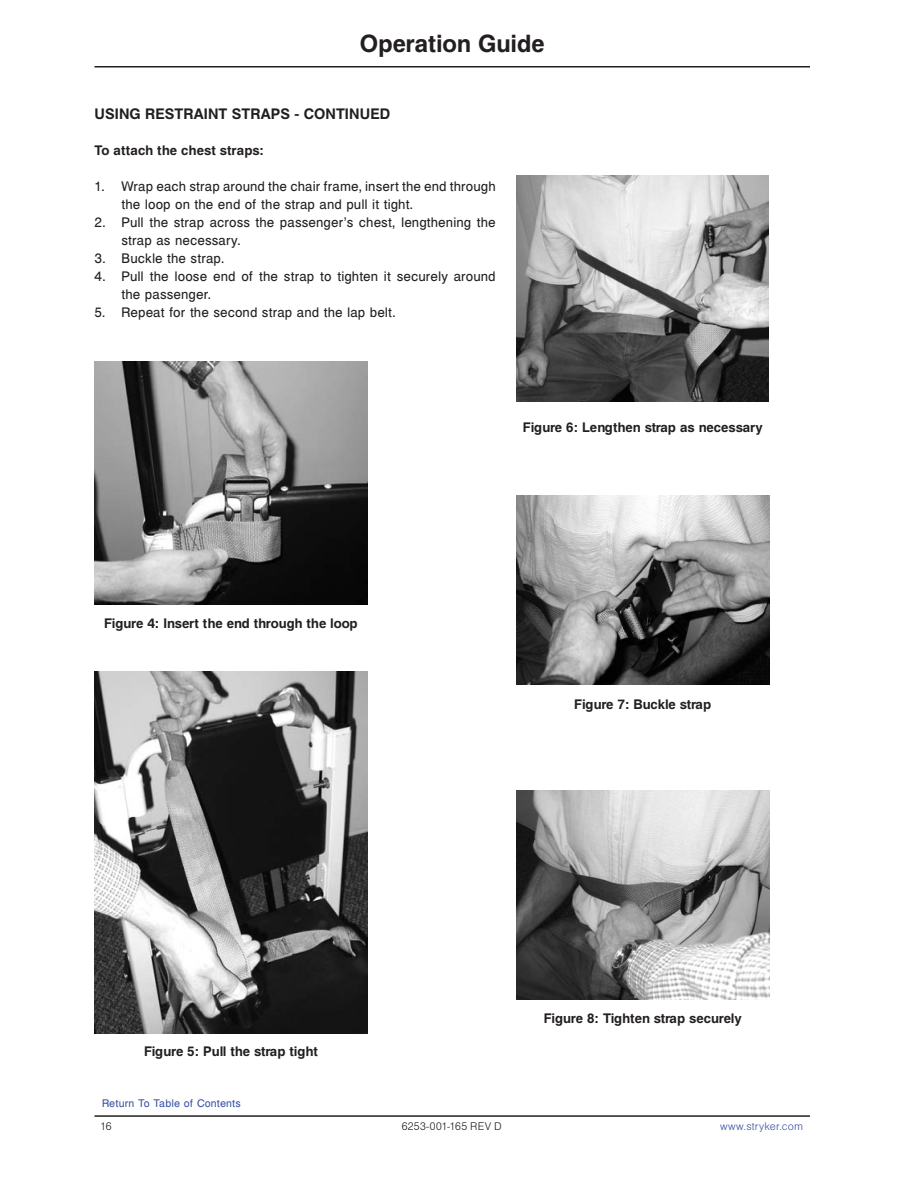
<style>
.page{position:relative;width:918px;height:1188px;background:#fff}
.page>*{position:absolute;margin:0;border:0;box-sizing:border-box;transform-origin:0 0}
.Page_Heading_2nd_pag{font:700 27px "Helen Pro";letter-spacing:-.005em;color:#231f20}
.Page_Sub-Heading_1{font:700 16.5px "Helen Pro";letter-spacing:.01em;color:#231f20}
.t1{font:15px/18px "Helen Pro";letter-spacing:.005em;color:#231f20}
.Figure_Caption{font:700 15px "Helen Pro";color:#231f20}
.t2{font:12px "Helen Pro";letter-spacing:.01em;color:#3853a3}
.t3{font:300 12px "Helen Pro";letter-spacing:.025em;color:#231f20}
.t4{font:300 12px "Helen Pro";letter-spacing:.02em;color:#3f53a3}
</style>
<div class="page">
<hr style="left:94px;top:1115px;width:716px;height:2px;background:#231f20">
<hr style="left:94px;top:66px;width:716px;height:2px;background:#231f20">
<img style="left:94px;top:361px;width:274px;height:243px">
<img style="left:94px;top:672px;width:274px;height:362px">
<img style="left:517px;top:175px;width:252px;height:227px">
<img style="left:516px;top:791px;width:254px;height:209px">
<img style="left:516px;top:495px;width:254px;height:190px">
<p class="Page_Heading_2nd_pag" style="left:360px;top:30px;width:186px">Operation Guide</p>
<p class="Page_Sub-Heading_1" style="left:94px;top:105px;width:297px">USING RESTRAINT STRAPS - CONTINUED</p>
<p class="Figure_Caption" style="left:94px;top:142px;width:171px">To attach the chest straps:</p>
<p class="t1" style="left:122px;top:177px;width:376px;text-indent:-27px">1. Wrap each strap around the chair frame, insert the end through the loop on the end of the strap and pull it tight.</p>
<p class="t1" style="left:122px;top:213px;width:376px;text-indent:-27px">2. Pull the strap across the passenger’s chest, lengthening the strap as necessary.</p>
<p class="t1" style="left:94px;top:249px;width:131px">3. Buckle the strap.</p>
<p class="t1" style="left:122px;top:267px;width:376px;text-indent:-27px">4. Pull the loose end of the strap to tighten it securely around the passenger.</p>
<p class="t1" style="left:94px;top:303px;width:303px">5. Repeat for the second strap and the lap belt.</p>
<p class="Figure_Caption" style="left:523px;top:419px;width:241px">Figure 6: Lengthen strap as necessary</p>
<p class="Figure_Caption" style="left:104px;top:615px;width:255px">Figure 4: Insert the end through the loop</p>
<p class="Figure_Caption" style="left:574px;top:697px;width:138px">Figure 7: Buckle strap</p>
<p class="Figure_Caption" style="left:144px;top:1043px;width:175px">Figure 5: Pull the strap tight</p>
<p class="t2" style="left:102px;top:1097px;width:140px">Return To Table of Contents</p>
<p class="Figure_Caption" style="left:544px;top:1010px;width:199px">Figure 8: Tighten strap securely</p>
<p class="t3" style="left:100px;top:1121px;width:13px">16</p>
<p class="t3" style="left:402px;top:1121px;width:101px">6253-001-165 REV D</p>
<p class="t4" style="left:720px;top:1121px;width:85px">www.stryker.com</p>
</div>
